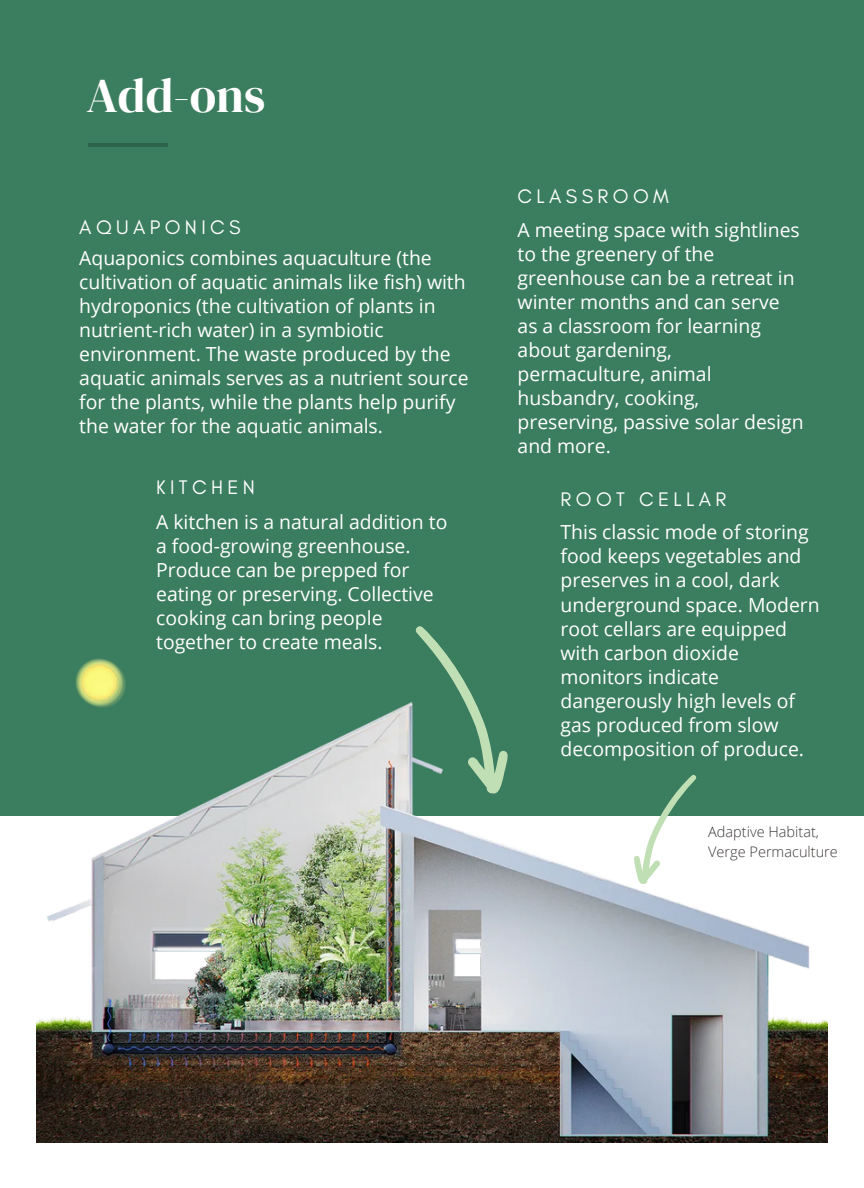
<style>
.page{position:relative;width:864px;height:1188px;background:#3b7d5f}
.page>*{position:absolute;margin:0;border:0;box-sizing:border-box;transform-origin:0 0}
.t1{font:48.45px "DM Serif Display";color:#fff}
.t2{font:19.95px "Glacial Indifference";letter-spacing:.22em;color:#fff}
.t3{font:19.35px/24px "Open Sans";color:#fff}
.t4{font:300 14.55px/19.4px "Open Sans";color:#3c3836}
</style>
<div class="page">
<hr style="left:89px;top:143px;width:79px;height:3px;background:#000">
<div style="left:0;top:816px;width:864px;height:372px;background:#fff"></div>
<img style="left:37px;top:658px;width:790px;height:484px">
<div style="left:615px;top:514px;width:249px;height:259px;background:#3b7d5f"></div>
<svg style="left:364px;top:626px;width:189px;height:174px"></svg>
<svg style="left:604px;top:774px;width:125px;height:114px"></svg>
<p class="t1" style="left:86px;top:61px;width:180px">Add-ons</p>
<p class="t2" style="left:79px;top:215px;width:163px">AQUAPONICS</p>
<p class="t3" style="left:79px;top:246px;width:391px">Aquaponics combines aquaculture (the cultivation of aquatic animals like fish) with hydroponics (the cultivation of plants in nutrient-rich water) in a symbiotic environment. The waste produced by the aquatic animals serves as a nutrient source for the plants, while the plants help purify the water for the aquatic animals.</p>
<p class="t2" style="left:156px;top:475px;width:100px">KITCHEN</p>
<p class="t3" style="left:156px;top:509px;width:293px">A kitchen is a natural addition to a food-growing greenhouse.<br>Produce can be prepped for eating or preserving. Collective cooking can bring people together to create meals.</p>
<p class="t2" style="left:518px;top:184px;width:153px">CLASSROOM</p>
<p class="t3" style="left:518px;top:217px;width:287px">A meeting space with sightlines to the greenery of the greenhouse can be a retreat in winter months and can serve as a classroom for learning about gardening, permaculture, animal husbandry, cooking, preserving, passive solar design and more.</p>
<p class="t2" style="left:561px;top:487px;width:167px">ROOT CELLAR</p>
<p class="t3" style="left:561px;top:520px;width:261px">This classic mode of storing food keeps vegetables and preserves in a cool, dark underground space. Modern root cellars are equipped with carbon dioxide monitors indicate dangerously high levels of gas produced from slow decomposition of produce.</p>
<p class="t4" style="left:708px;top:822px;width:131px">Adaptive Habitat,<br>Verge Permaculture</p>
</div>
